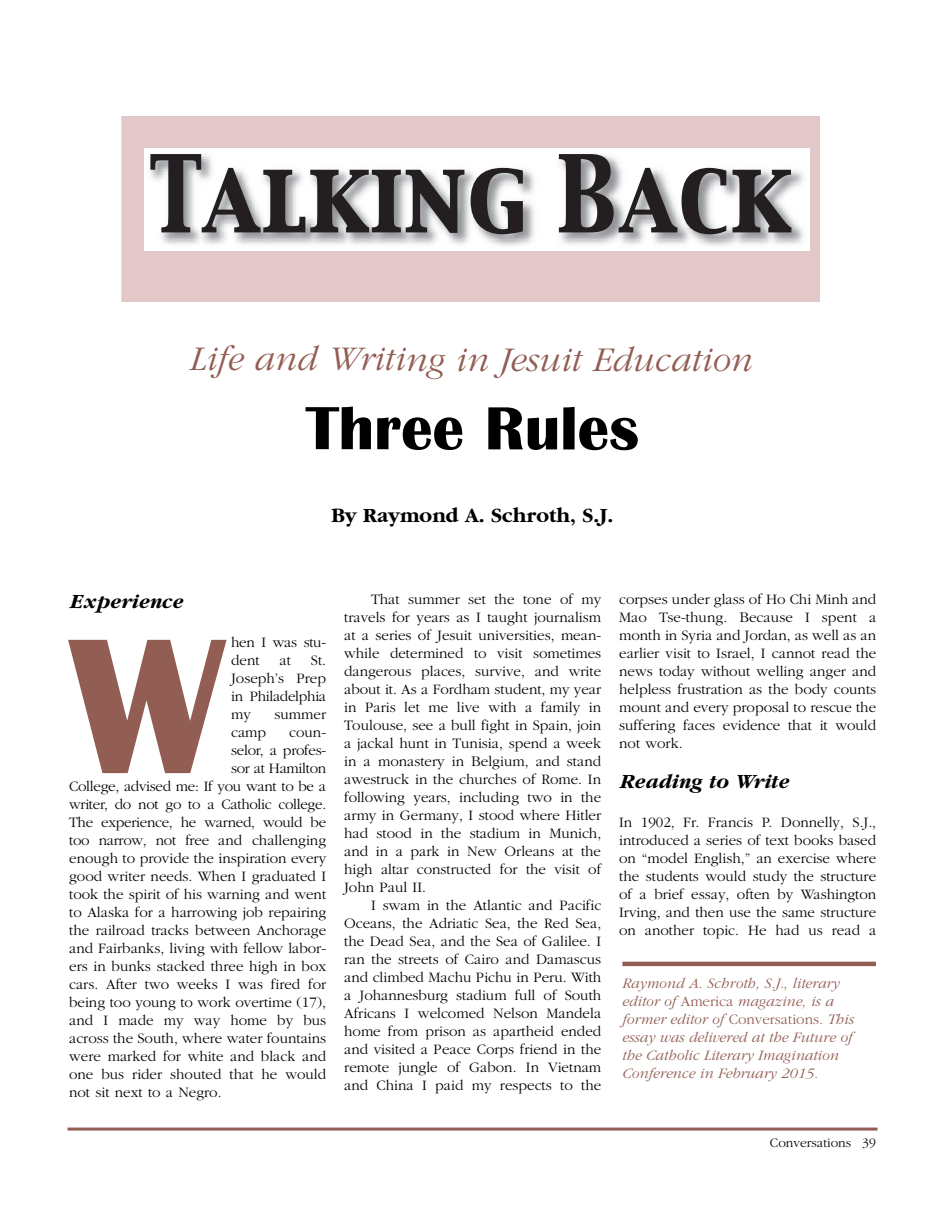
<style>
.page{position:relative;width:945px;height:1215px;background:#fff}
.page>*{position:absolute;margin:0;border:0;box-sizing:border-box;transform-origin:0 0}
.t1{font:700 199.95px "Britannic";color:#925d53}
.t2{font:700 63px "Britannic";color:#000}
.t3{font:italic 300 36px "Garamond";color:#925d53}
.t4{font:italic 700 21px "Garamond";color:#000}
.t5{font:700 21px "Garamond";color:#000}
.t6{font:300 15px/18px "Garamond";color:#000;text-align:justify}
.t7{font:italic 300 15px/18px "Garamond";color:#925d53}
.t8{font:300 15px/18px "Garamond";letter-spacing:-.02em;color:#000}
.t9{font:300 13.5px "Garamond";color:#000}
.s1{font-style:normal}
</style>
<div class="page">
<hr style="left:68px;top:1128px;width:810px;height:3px;background:#925d53">
<div style="left:122px;top:116px;width:698px;height:186px;background:#e2c8c8"></div>
<img style="left:145px;top:148px;width:664px;height:102px">
<svg style="left:150px;top:154px;width:314px;height:79px"></svg>
<svg style="left:471px;top:168px;width:52px;height:66px"></svg>
<svg style="left:559px;top:154px;width:167px;height:80px"></svg>
<svg style="left:733px;top:170px;width:58px;height:62px;background:#716f71"></svg>
<hr style="left:622px;top:962px;width:254px;height:4px;background:#925d53">
<h3 class="t3" style="left:190px;top:337px;width:565px">Life and Writing in Jesuit Education</h3>
<h2 class="t2" style="left:306px;top:397px;width:335px">Three Rules</h2>
<h3 class="t5" style="left:332px;top:503px;width:283px">By Raymond A. Schroth, S.J.</h3>
<h3 class="t4" style="left:69px;top:588px;width:115px">Experience</h3>
<h1 class="t1" style="left:69px;top:607px;width:157px">W</h1>
<p class="t8" style="left:231px;top:633px;width:97px">hen I was stu&shy;dent</p>
<p class="t6" style="left:231px;top:651px;width:97px;text-indent:80px">St.<br>Joseph’s Prep in Philadelphia my</p>
<p class="t6" style="left:280px;top:651px;width:13px">at</p>
<p class="t6" style="left:275px;top:705px;width:53px">summer</p>
<p class="t6" style="left:231px;top:723px;width:37px">camp</p>
<p class="t6" style="left:289px;top:723px;width:38px">coun-</p>
<p class="t8" style="left:231px;top:741px;width:97px">selor, a profes-</p>
<p class="t8" style="left:231px;top:759px;width:97px">sor at Hamilton</p>
<p class="t8" style="left:69px;top:777px;width:258px">College, advised me: If you want to be a</p>
<p class="t8" style="left:69px;top:795px;width:259px">writer, do not go to a Catholic college.</p>
<p class="t8" style="left:69px;top:813px;width:259px">The experience, he warned, would be</p>
<p class="t6" style="left:69px;top:831px;width:259px">too narrow, not free and challenging</p>
<p class="t6" style="left:69px;top:849px;width:259px">enough to provide the inspiration every</p>
<p class="t6" style="left:69px;top:867px;width:259px">good writer needs. When I graduated I</p>
<p class="t6" style="left:69px;top:885px;width:259px">took the spirit of his warning and went</p>
<p class="t6" style="left:69px;top:903px;width:259px">to Alaska for a harrowing job repairing</p>
<p class="t6" style="left:69px;top:921px;width:259px">the railroad tracks between Anchorage</p>
<p class="t6" style="left:69px;top:939px;width:259px">and Fairbanks, living with fellow labor-</p>
<p class="t6" style="left:69px;top:957px;width:259px">ers in bunks stacked three high in box</p>
<p class="t6" style="left:69px;top:975px;width:259px">cars. After two weeks I was fired for</p>
<p class="t6" style="left:69px;top:993px;width:259px">being too young to work overtime (17),</p>
<p class="t6" style="left:69px;top:1011px;width:258px">and I made my way home by bus</p>
<p class="t6" style="left:69px;top:1029px;width:259px">across the South, where water fountains</p>
<p class="t6" style="left:69px;top:1047px;width:259px">were marked for white and black and</p>
<p class="t6" style="left:69px;top:1065px;width:259px">one bus rider shouted that he would</p>
<p class="t6" style="left:69px;top:1083px;width:154px">not sit next to a Negro.</p>
<p class="t6" style="left:344px;top:590px;width:259px;text-indent:27px">That summer set the tone of my travels for years as I taught journalism at a series of Jesuit universities, mean&shy;while determined to visit sometimes dangerous places, survive, and write about it. As a Fordham student, my year in Paris let me live with a family in Toulouse, see a bull fight in Spain, join a jackal hunt in Tunisia, spend a week in a monastery in Belgium, and stand awestruck in the churches of Rome. In following years, including two in the army in Germany, I stood where Hitler had stood in the stadium in Munich, and in a park in New Orleans at the high altar constructed for the visit of John Paul II.</p>
<p class="t6" style="left:344px;top:896px;width:259px;text-indent:27px">I swam in the Atlantic and Pacific Oceans, the Adriatic Sea, the Red Sea, the Dead Sea, and the Sea of Galilee. I ran the streets of Cairo and Damascus and climbed Machu Pichu in Peru. With a Johannesburg stadium full of South Africans I welcomed Nelson Mandela home from prison as apartheid ended and visited a Peace Corps friend in the remote jungle of Gabon. In Vietnam and China I paid my respects to the</p>
<p class="t6" style="left:619px;top:590px;width:259px">corpses under glass of Ho Chi Minh and Mao Tse-thung. Because I spent a month in Syria and Jordan, as well as an earlier visit to Israel, I cannot read the news today without welling anger and helpless frustration as the body counts mount and every proposal to rescue the suffering faces evidence that it would not work.</p>
<h3 class="t4" style="left:619px;top:768px;width:171px">Reading to Write</h3>
<p class="t6" style="left:619px;top:813px;width:259px">In 1902, Fr. Francis P. Donnelly, S.J., introduced a series of text books based on “model English,” an exercise where the students would study the structure of a brief essay, often by Washington Irving, and then use the same structure on another topic. He had us read a</p>
<p class="t7" style="left:622px;top:974px;width:233px">Raymond A. Schroth, S.J., literary editor of <span class="s1">America</span> magazine, is a former editor of <span class="s1">Conversations</span>. This essay was delivered at the Future of the Catholic Literary Imagination Conference in February 2015.</p>
<p class="t9" style="left:770px;top:1135px;width:107px">Conversations 39</p>
</div>
